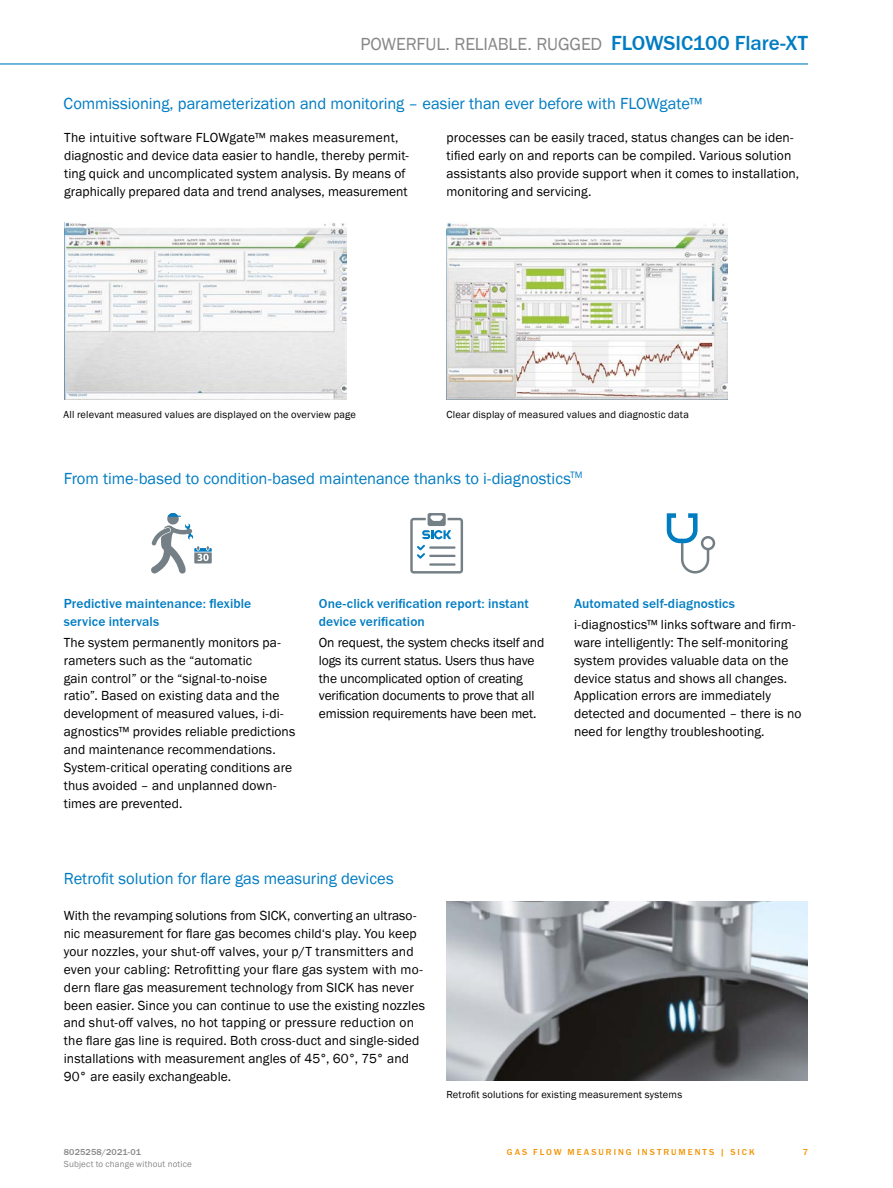
<style>
.page{position:relative;width:893px;height:1188px;background:#fff}
.page>*{position:absolute;margin:0;border:0;box-sizing:border-box;transform-origin:0 0}
.t1{font:18px "SICK Franklin";letter-spacing:-.01em;color:#878787}
.t2{font:16.5px "SICK Franklin";letter-spacing:-.005em;color:#007cc2}
.t3{font:13.5px/17.9px "SICK Franklin";letter-spacing:.005em;color:#000}
.t4{font:500 13.5px/17.9px "SICK Franklin";letter-spacing:.01em;color:#007cc2}
.t5{font:10.5px "SICK Franklin";letter-spacing:.015em;color:#000}
.t6{font:500 9px "SICK Franklin";letter-spacing:.225em;color:#f39200}
.t7{font:9px "SICK Franklin";letter-spacing:.02em;color:#878787}
.t8{font:500 9px "SICK Franklin";letter-spacing:.02em;color:#878787}
.s1{font-weight:500;font-size:21px;color:#007cc2}
</style>
<div class="page">
<hr style="left:0;top:63px;width:808px;height:2px;background:#007cc2">
<img style="left:447px;top:222px;width:280px;height:177px">
<img style="left:64px;top:222px;width:283px;height:177px">
<svg style="left:667px;top:513px;width:48px;height:61px"></svg>
<svg style="left:410px;top:513px;width:53px;height:61px"></svg>
<hr style="left:429px;top:563px;width:26px;height:3px;background:#748086">
<svg style="left:151px;top:513px;width:61px;height:61px"></svg>
<img style="left:446px;top:901px;width:362px;height:179px">
<h1 class="t1" style="left:360px;top:32px;width:449px">POWERFUL. RELIABLE. RUGGED <span class="s1">FLOWSIC100 Flare-XT</span></h1>
<p class="t2" style="left:64px;top:93px;width:640px">Commissioning, parameterization and monitoring – easier than ever before with FLOWgate™</p>
<p class="t3" style="left:64px;top:129px;width:346px">The intuitive software FLOWgate™ makes measurement, diagnostic and device data easier to handle, thereby permit&shy;ting quick and uncomplicated system analysis. By means of graphically prepared data and trend analyses, measurement</p>
<p class="t3" style="left:447px;top:129px;width:354px">processes can be easily traced, status changes can be iden&shy;tified early on and reports can be compiled. Various solution assistants also provide support when it comes to installation, monitoring and servicing.</p>
<p class="t5" style="left:64px;top:408px;width:294px">All relevant measured values are displayed on the overview page</p>
<p class="t5" style="left:447px;top:408px;width:244px">Clear display of measured values and diagnostic data</p>
<p class="t2" style="left:64px;top:468px;width:520px">From time-based to condition-based maintenance thanks to i-diagnostics<sup>TM</sup></p>
<p class="t4" style="left:64px;top:595px;width:189px">Predictive maintenance: flexible service intervals</p>
<p class="t3" style="left:64px;top:634px;width:233px">The system permanently monitors pa&shy;rameters such as the “automatic<br>gain control” or the “signal-to-noise ratio”. Based on existing data and the development of measured values, i-di&shy;agnostics™ provides reliable predictions and maintenance recommendations.<br>System-critical operating conditions are thus avoided – and unplanned down&shy;times are prevented.</p>
<p class="t4" style="left:319px;top:595px;width:211px">One-click verification report: instant device verification</p>
<p class="t3" style="left:319px;top:634px;width:227px">On request, the system checks itself and logs its current status. Users thus have the uncomplicated option of creating verification documents to prove that all emission requirements have been met.</p>
<p class="t2" style="left:64px;top:868px;width:331px">Retrofit solution for flare gas measuring devices</p>
<p class="t3" style="left:64px;top:907px;width:363px">With the revamping solutions from SICK, converting an ultraso&shy;nic measurement for flare gas becomes child‘s play. You keep your nozzles, your shut-off valves, your p/T transmitters and even your cabling: Retrofitting your flare gas system with mo&shy;dern flare gas measurement technology from SICK has never been easier. Since you can continue to use the existing nozzles and shut-off valves, no hot tapping or pressure reduction on the flare gas line is required. Both cross-duct and single-sided installations with measurement angles of 45°, 60°, 75° and 90° are easily exchangeable.</p>
<p class="t4" style="left:574px;top:595px;width:162px">Automated self-diagnostics</p>
<p class="t3" style="left:574px;top:616px;width:229px">i-diagnostics™ links software and firm&shy;ware intelligently: The self-monitoring system provides valuable data on the device status and shows all changes.<br>Application errors are immediately detected and documented – there is no need for lengthy troubleshooting.</p>
<p class="t5" style="left:446px;top:1088px;width:237px">Retrofit solutions for existing measurement systems</p>
<p class="t8" style="left:64px;top:1146px;width:79px">8025258/2021-01</p>
<p class="t6" style="left:507px;top:1146px;width:249px">GAS FLOW MEASURING INSTRUMENTS | SICK</p>
<p class="t7" style="left:64px;top:1159px;width:130px">Subject to change without notice</p>
<p class="t6" style="left:803px;top:1146px;width:7px">7</p>
</div>
